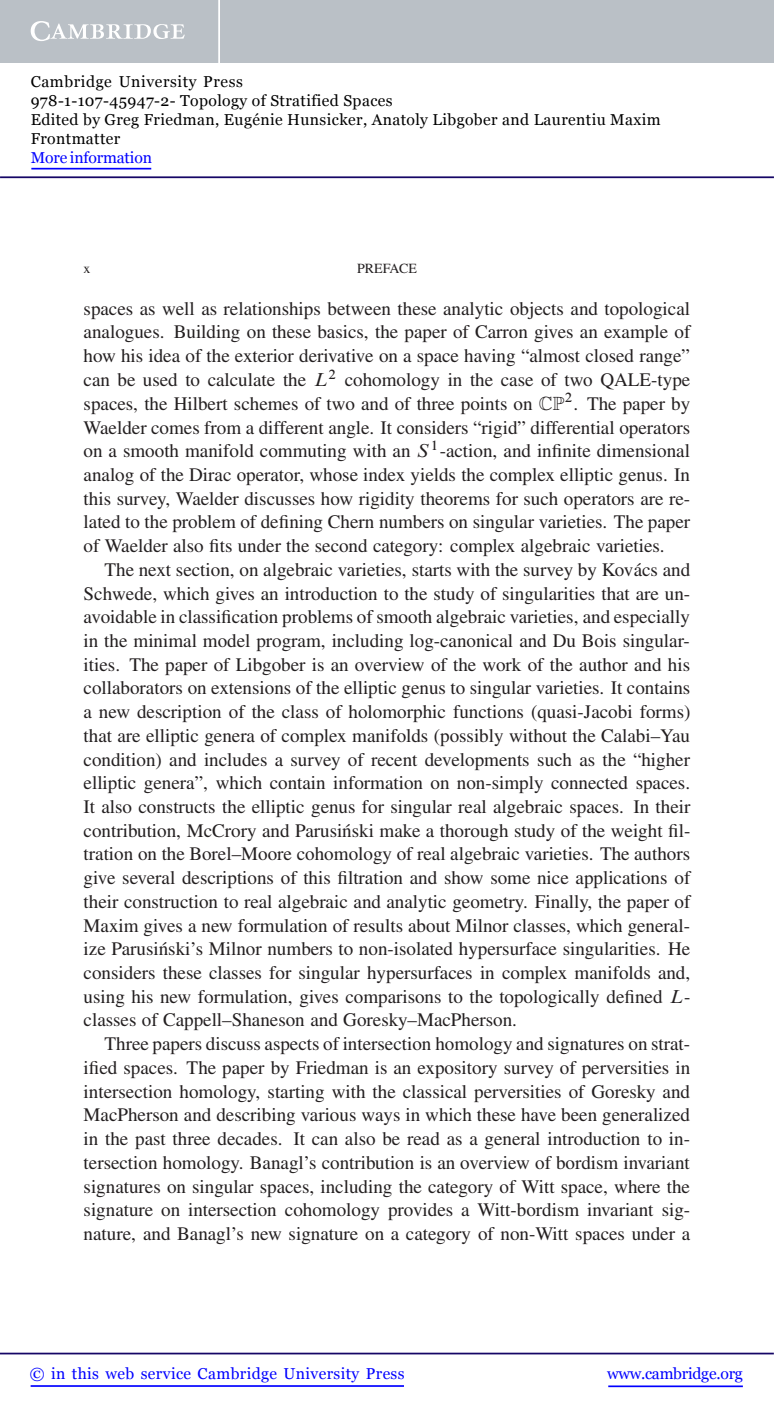
<style>
.page{position:relative;width:774px;height:1415px;background:#fff}
.page>*{position:absolute;margin:0;border:0;box-sizing:border-box;transform-origin:0 0}
.t1{font:19.07px/23.8px "Times";color:#231f20}
.t2{font:15.75px/18.9px "Georgia";letter-spacing:.025em;color:#000}
.t3{font:15.75px "Georgia";letter-spacing:.025em;color:#00f}
.t4{font:15.75px "Georgia";letter-spacing:-.015em;color:#00f}
.t5{font:15.75px "Georgia";letter-spacing:-.01em;color:#00f}
.t6{font:14px "Times";color:#231f20}
.s1{font-family:"XTAMT"}
.s2{font-family:"Te X msbm 10"}
</style>
<div class="page">
<hr style="left:608px;top:1385px;width:135px;height:2px;background:#00f">
<hr style="left:0;top:1352px;width:774px;height:2px;background:#150666">
<hr style="left:31px;top:1385px;width:373px;height:2px;background:#00f">
<div style="left:0;top:0;width:774px;height:63px;background:#bac0c6"></div>
<svg style="left:31px;top:21px;width:154px;height:20px"></svg>
<hr style="left:218px;top:0;width:2px;height:63px;background:#fff">
<hr style="left:0;top:176px;width:774px;height:2px;background:#150666">
<hr style="left:31px;top:168px;width:120px;height:1px;background:#00f">
<p class="t2" style="left:31px;top:73px;width:632px">Cambridge University Press<br>978-1-107-45947-2- Topology of Stratified Spaces<br>Edited by Greg Friedman, Eugénie Hunsicker, Anatoly Libgober and Laurentiu Maxim Frontmatter</p>
<p class="t5" style="left:31px;top:148px;width:123px">More information</p>
<p class="t6" style="left:84px;top:263px;width:8px">x</p>
<p class="t6" style="left:357px;top:263px;width:61px">PREFACE</p>
<p class="t1" style="left:84px;top:298px;width:608px;text-align:justify">spaces as well as relationships between these analytic objects and topological analogues. Building on these basics, the paper of Carron gives an example of how his idea of the exterior derivative on a space having “almost closed range” can be used to calculate the <span class="s1">L</span><sup>2</sup> cohomology in the case of two QALE-type spaces, the Hilbert schemes of two and of three points on <span class="s2">CP</span><sup>2</sup>. The paper by Waelder comes from a different angle. It considers “rigid” differential operators on a smooth manifold commuting with an <span class="s1">S</span><sup>1</sup>-action, and infinite dimensional analog of the Dirac operator, whose index yields the complex elliptic genus. In this survey, Waelder discusses how rigidity theorems for such operators are re&shy;lated to the problem of defining Chern numbers on singular varieties. The paper of Waelder also fits under the second category: complex algebraic varieties.</p>
<p class="t1" style="left:105px;top:559px;width:587px">The next section, on algebraic varieties, starts with the survey by Kovacs and</p>
<p class="t1" style="left:84px;top:559px;width:608px;text-indent:551px">´ Schwede, which gives an introduction to the study of singularities that are un&shy;avoidable in classification problems of smooth algebraic varieties, and especially in the minimal model program, including log-canonical and Du Bois singular&shy;ities. The paper of Libgober is an overview of the work of the author and his collaborators on extensions of the elliptic genus to singular varieties. It contains a new description of the class of holomorphic functions (quasi-Jacobi forms) that are elliptic genera of complex manifolds (possibly without the Calabi–Yau condition) and includes a survey of recent developments such as the “higher elliptic genera”, which contain information on non-simply connected spaces.<br>It also constructs the elliptic genus for singular real algebraic spaces. In their contribution, McCrory and Parusinski make a thorough study of the weight fil-</p>
<p class="t1" style="left:84px;top:820px;width:608px;text-indent:260px">´<br>tration on the Borel–Moore cohomology of real algebraic varieties. The authors give several descriptions of this filtration and show some nice applications of their construction to real algebraic and analytic geometry. Finally, the paper of Maxim gives a new formulation of results about Milnor classes, which general&shy;ize Parusinski’s Milnor numbers to non-isolated hypersurface singularities. He</p>
<p class="t1" style="left:84px;top:939px;width:608px;text-indent:77px">´<br>considers these classes for singular hypersurfaces in complex manifolds and, using his new formulation, gives comparisons to the topologically defined <span class="s1">L&shy;</span>classes of Cappell–Shaneson and Goresky–MacPherson.</p>
<p class="t1" style="left:84px;top:1033px;width:608px;text-align:justify;text-indent:21px">Three papers discuss aspects of intersection homology and signatures on strat&shy;ified spaces. The paper by Friedman is an expository survey of perversities in intersection homology, starting with the classical perversities of Goresky and MacPherson and describing various ways in which these have been generalized in the past three decades. It can also be read as a general introduction to in&shy;tersection homology. Banagl’s contribution is an overview of bordism invariant signatures on singular spaces, including the category of Witt space, where the signature on intersection cohomology provides a Witt-bordism invariant sig&shy;nature, and Banagl’s new signature on a category of non-Witt spaces under a</p>
<p class="t3" style="left:30px;top:1364px;width:376px">© in this web service Cambridge University Press</p>
<p class="t4" style="left:607px;top:1364px;width:137px">www.cambridge.org</p>
</div>
